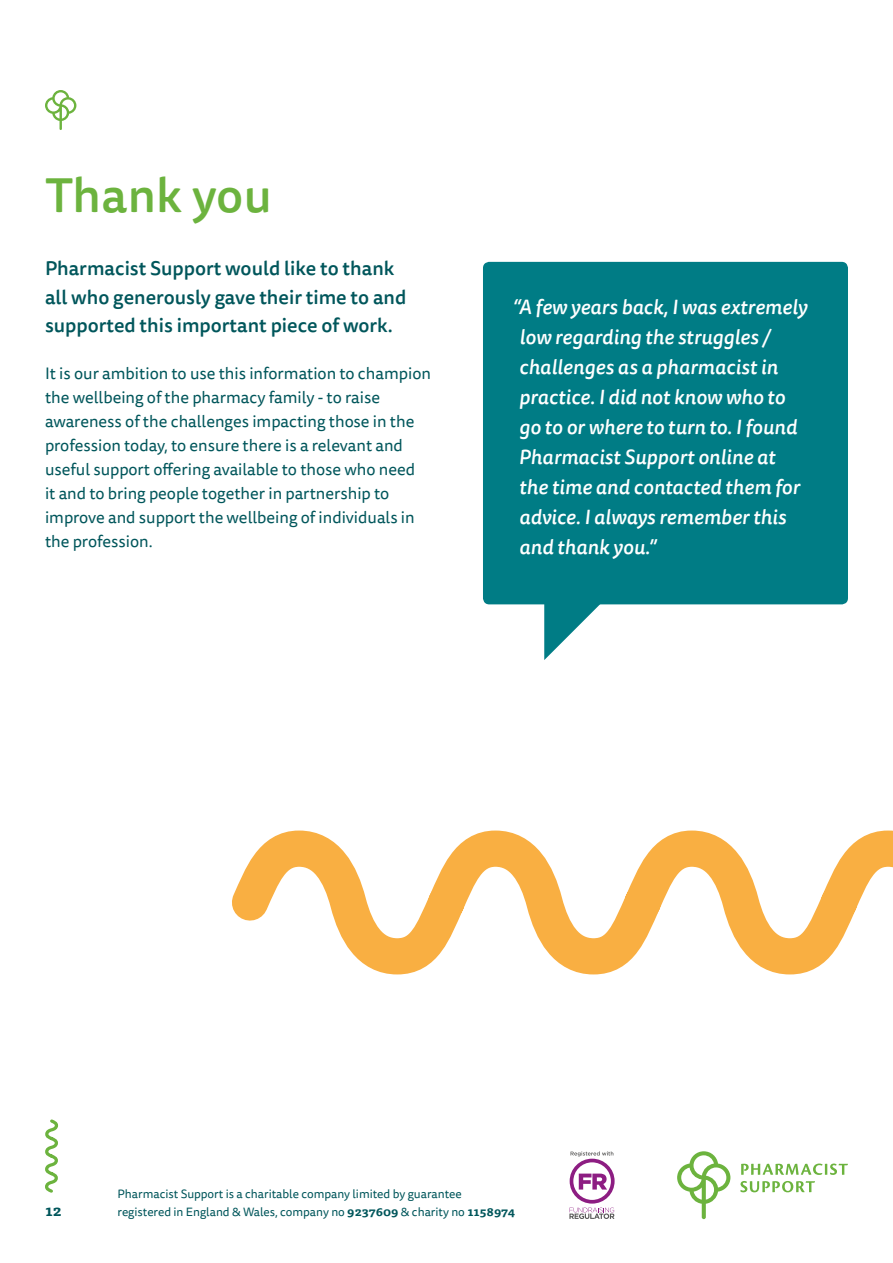
<style>
.page{position:relative;width:893px;height:1263px;background:#fff}
.page>*{position:absolute;margin:0;border:0;box-sizing:border-box;transform-origin:0 0}
.t1{font:500 48px "Tisa Sans Pro";letter-spacing:.005em;color:#6cb33e}
.t2{font:italic 500 20.25px/30px "Tisa Sans Pro";letter-spacing:.01em;color:#fff}
.t3{font:500 19.5px/28.5px "Tisa Sans Pro";color:#00565b}
.t4{font:16.5px/24px "Tisa Sans Pro";color:#00565b}
.t5{font:700 15px "Tisa Pro";color:#00565b}
.t6{font:12px/18px "Tisa Sans Pro";color:#00565b}
.s1{font-family:"Tisa Pro";font-weight:700}
</style>
<div class="page">
<svg style="left:232px;top:830px;width:661px;height:145px"></svg>
<svg style="left:45px;top:90px;width:31px;height:40px"></svg>
<div style="left:483px;top:262px;width:365px;height:342px;background:#007c85;border-radius:6px"></div>
<svg style="left:544px;top:604px;width:58px;height:56px"></svg>
<svg style="left:45px;top:1119px;width:14px;height:74px"></svg>
<svg style="left:569px;top:1151px;width:46px;height:68px"></svg>
<svg style="left:740px;top:1181px;width:75px;height:11px"></svg>
<svg style="left:741px;top:1163px;width:107px;height:12px"></svg>
<svg style="left:677px;top:1151px;width:53px;height:68px"></svg>
<h1 class="t1" style="left:45px;top:161px;width:228px">Thank you</h1>
<p class="t3" style="left:45px;top:254px;width:363px">Pharmacist Support would like to thank all who generously gave their time to and supported this important piece of work.</p>
<p class="t4" style="left:45px;top:362px;width:387px">It is our ambition to use this information to champion the wellbeing of the pharmacy family - to raise awareness of the challenges impacting those in the profession today, to ensure there is a relevant and useful support offering available to those who need<br>it and to bring people together in partnership to improve and support the wellbeing of individuals in the profession.</p>
<p class="t2" style="left:519px;top:292px;width:290px;text-indent:-6px">“A few years back, I was extremely low regarding the struggles / challenges as a pharmacist in practice. I did not know who to go to or where to turn to. I found<br>Pharmacist Support online at the time and contacted them for advice. I always remember this and thank you.”</p>
<p class="t5" style="left:45px;top:1198px;width:18px">12</p>
<p class="t6" style="left:118px;top:1185px;width:399px">Pharmacist Support is a charitable company limited by guarantee registered in England &amp; Wales, company no <span class="s1">9237609</span> &amp; charity no <span class="s1">1158974</span></p>
</div>
